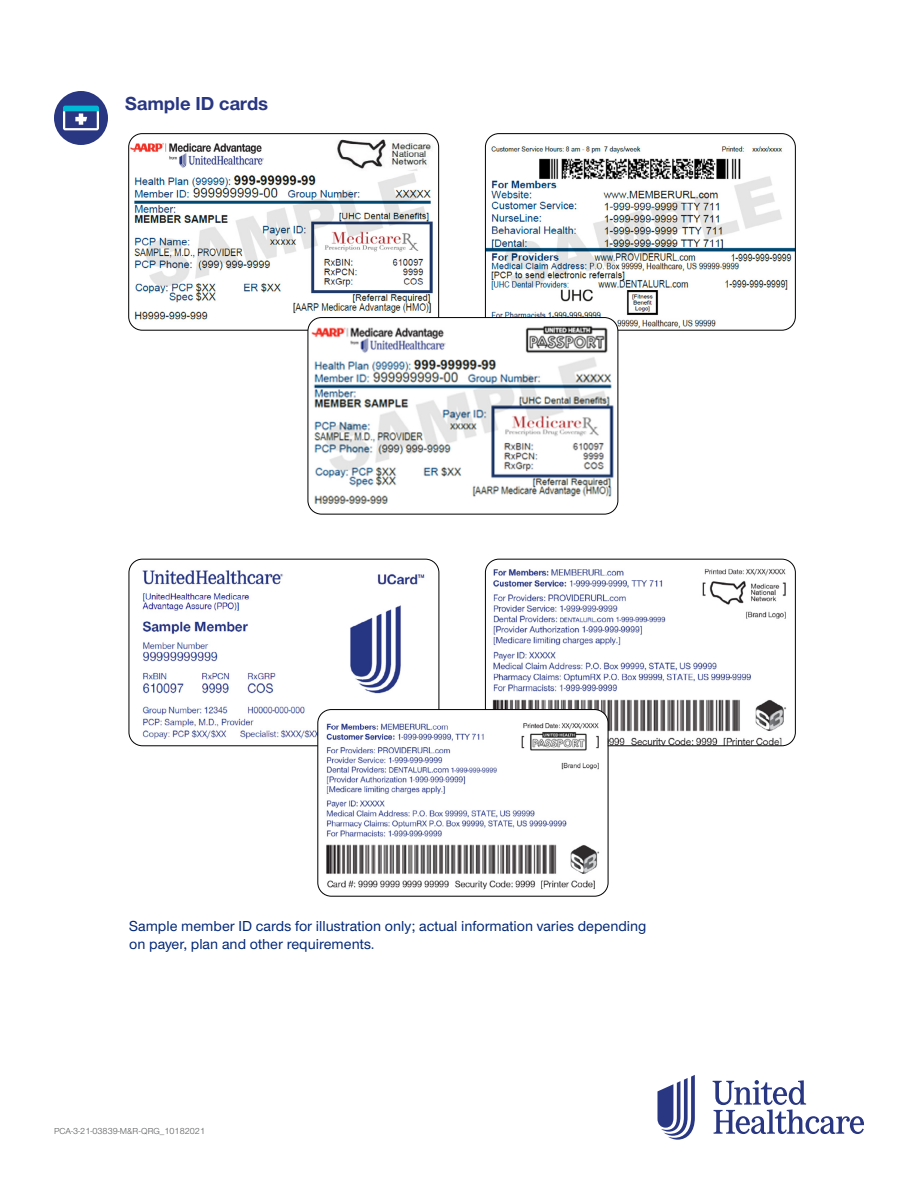
<style>
.page{position:relative;width:918px;height:1188px;background:#fff}
.page>*{position:absolute;margin:0;border:0;box-sizing:border-box;transform-origin:0 0}
.t1{font:700 19.5px "UHC Sans";color:#293682}
.t2{font:500 15px/18px "UHC Sans";color:#002677}
.t3{font:9px "UHC Sans";color:#58595b}
</style>
<div class="page">
<div style="left:54px;top:91px;width:54px;height:54px;background:#293682;border-radius:50%"></div>
<svg style="left:63px;top:106px;width:36px;height:24px"></svg>
<img style="left:130px;top:135px;width:309px;height:194px">
<div style="left:128px;top:133px;width:311px;height:198px;border:1px solid #000;border-radius:13px"></div>
<img style="left:485px;top:135px;width:309px;height:194px">
<div style="left:485px;top:133px;width:311px;height:198px;border:1px solid #000;border-radius:13px"></div>
<img style="left:485px;top:559px;width:309px;height:187px">
<div style="left:485px;top:559px;width:311px;height:187px;border:1px solid #000;border-radius:14px"></div>
<img style="left:129px;top:559px;width:310px;height:187px">
<div style="left:129px;top:559px;width:310px;height:187px;border:1px solid #000;border-radius:14px"></div>
<img style="left:318px;top:710px;width:290px;height:185px">
<div style="left:317px;top:709px;width:291px;height:188px;border:1px solid #000;border-radius:14px"></div>
<img style="left:308px;top:318px;width:310px;height:195px">
<div style="left:308px;top:317px;width:310px;height:198px;border:1px solid #000;border-radius:13px"></div>
<svg style="left:657px;top:1075px;width:38px;height:65px"></svg>
<svg style="left:713px;top:1080px;width:151px;height:54px"></svg>
<h1 class="t1" style="left:125px;top:90px;width:144px">Sample ID cards</h1>
<p class="t2" style="left:129px;top:916px;width:519px">Sample member ID cards for illustration only; actual information varies depending on payer, plan and other requirements.</p>
<p class="t3" style="left:54px;top:1125px;width:153px">PCA-3-21-03839-M&amp;R-QRG_10182021</p>
</div>
